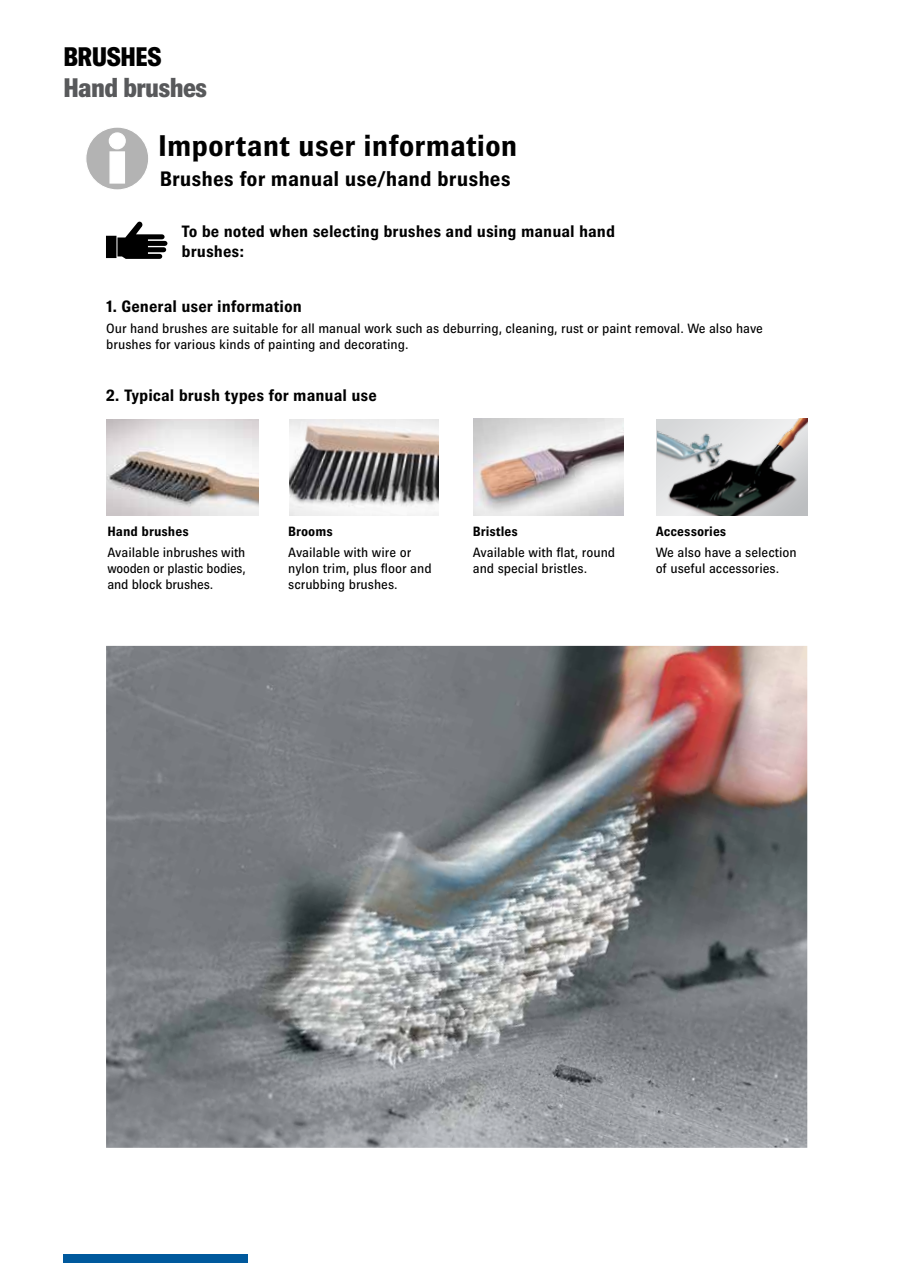
<style>
.page{position:relative;width:913px;height:1263px;background:#fff}
.page>*{position:absolute;margin:0;border:0;box-sizing:border-box;transform-origin:0 0}
.t1{font:700 30px "Brown";color:#000}
.t2{font:800 27px "Brown";color:#58595b}
.t3{font:800 27px "Brown";color:#000}
.t4{font:700 21px "Brown";color:#000}
.t5{font:700 16.5px/19.8px "Brown";color:#000}
.t6{font:13.5px/16.2px "Brown";color:#000}
.t7{font:700 13.5px "Brown";color:#000}
</style>
<div class="page">
<div style="left:63px;top:1254px;width:185px;height:9px;background:#00599d"></div>
<img style="left:106px;top:646px;width:700px;height:502px">
<svg style="left:86px;top:127px;width:62px;height:63px"></svg>
<svg style="left:106px;top:222px;width:61px;height:37px"></svg>
<img style="left:106px;top:419px;width:152px;height:97px">
<img style="left:289px;top:419px;width:150px;height:97px">
<img style="left:473px;top:419px;width:150px;height:96px">
<img style="left:656px;top:419px;width:150px;height:97px">
<img style="left:656px;top:419px;width:77px;height:76px">
<h2 class="t3" style="left:64px;top:42px;width:99px">BRUSHES</h2>
<h2 class="t2" style="left:64px;top:72px;width:145px">Hand brushes</h2>
<h1 class="t1" style="left:158px;top:128px;width:360px">Important user information</h1>
<h3 class="t4" style="left:160px;top:166px;width:352px">Brushes for manual use/hand brushes</h3>
<p class="t5" style="left:181px;top:221px;width:435px">To be noted when selecting brushes and using manual hand brushes:</p>
<p class="t5" style="left:106px;top:296px;width:197px">1. General user information</p>
<p class="t6" style="left:106px;top:320px;width:658px">Our hand brushes are suitable for all manual work such as deburring, cleaning, rust or paint removal. We also have brushes for various kinds of painting and decorating.</p>
<p class="t5" style="left:106px;top:385px;width:272px">2. Typical brush types for manual use</p>
<p class="t7" style="left:107px;top:524px;width:83px">Hand brushes</p>
<p class="t6" style="left:107px;top:544px;width:140px;text-align:justify">Available inbrushes with wooden or plastic bodies, and block brushes.</p>
<p class="t7" style="left:288px;top:524px;width:46px">Brooms</p>
<p class="t6" style="left:288px;top:544px;width:145px">Available with wire or nylon trim, plus floor and scrubbing brushes.</p>
<p class="t7" style="left:472px;top:523px;width:47px">Bristles</p>
<p class="t6" style="left:472px;top:544px;width:144px">Available with flat, round and special bristles.</p>
<p class="t7" style="left:655px;top:524px;width:72px">Accessories</p>
<p class="t6" style="left:655px;top:544px;width:142px">We also have a selection of useful accessories.</p>
</div>
